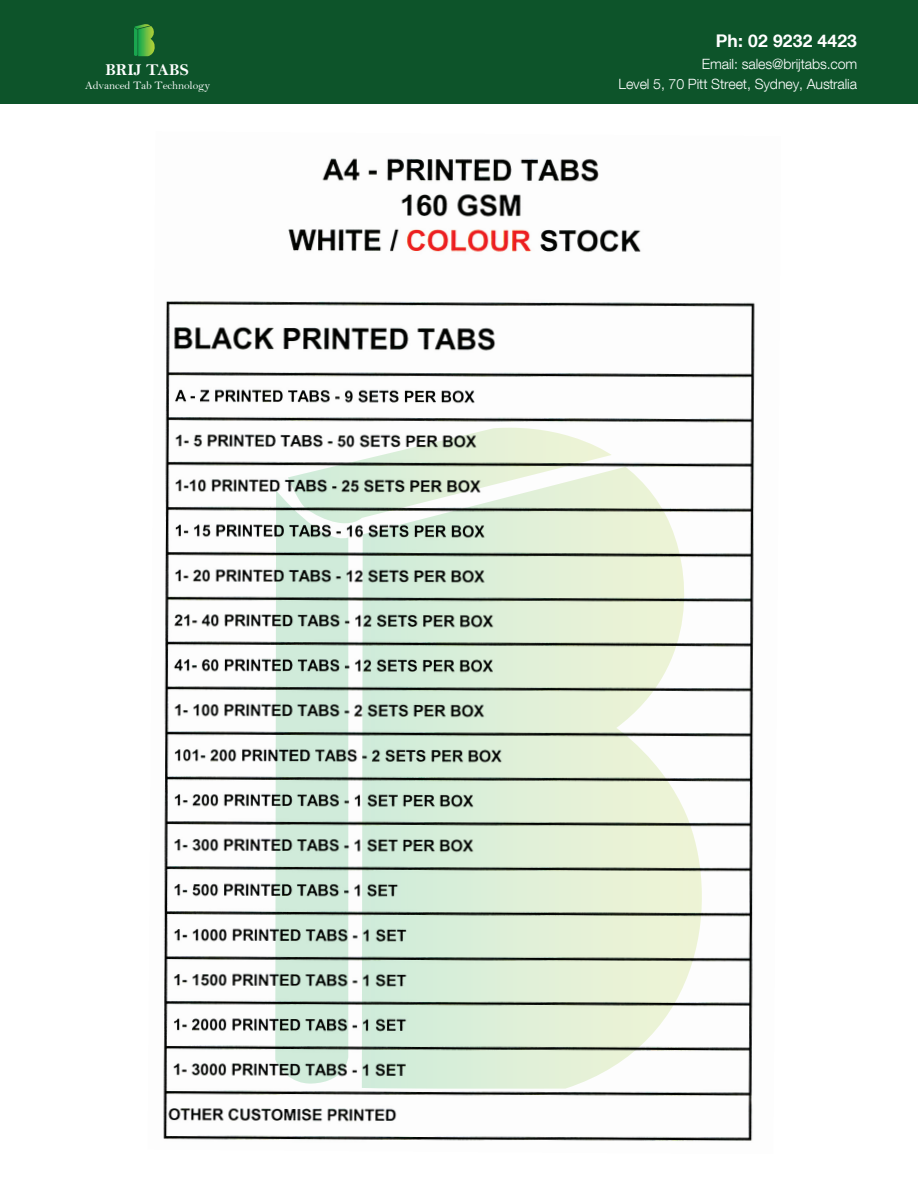
<style>
.page{position:relative;width:918px;height:1188px;background:#fff}
.page>*{position:absolute;margin:0;border:0;box-sizing:border-box;transform-origin:0 0}
.t1{font:700 17.4px "Helvetica Neue LT Com";letter-spacing:.01em;color:#fff}
.t2{font:16.65px "Bell MT Bold";color:#fff}
.t3{font:300 14.1px/19.6px "Helvetica Neue LT Com";letter-spacing:-.01em;color:#fff;text-align:right}
.t4{font:11.4px "Bell";letter-spacing:-.01em;color:#fff}
</style>
<div class="page">
<div style="left:0;top:0;width:918px;height:104px;background:#0d542a"></div>
<svg style="left:134px;top:24px;width:21px;height:32px"></svg>
<img style="left:163px;top:158px;width:592px;height:983px">
<p class="t2" style="left:105px;top:60px;width:85px">BRIJ TABS</p>
<p class="t4" style="left:85px;top:79px;width:126px">Advanced Tab Technology</p>
<p class="t1" style="left:716px;top:30px;width:143px">Ph: 02 9232 4423</p>
<p class="t3" style="left:619px;top:54px;width:240px">Email: sales@brijtabs.com<br>Level 5, 70 Pitt Street, Sydney, Australia</p>
</div>
